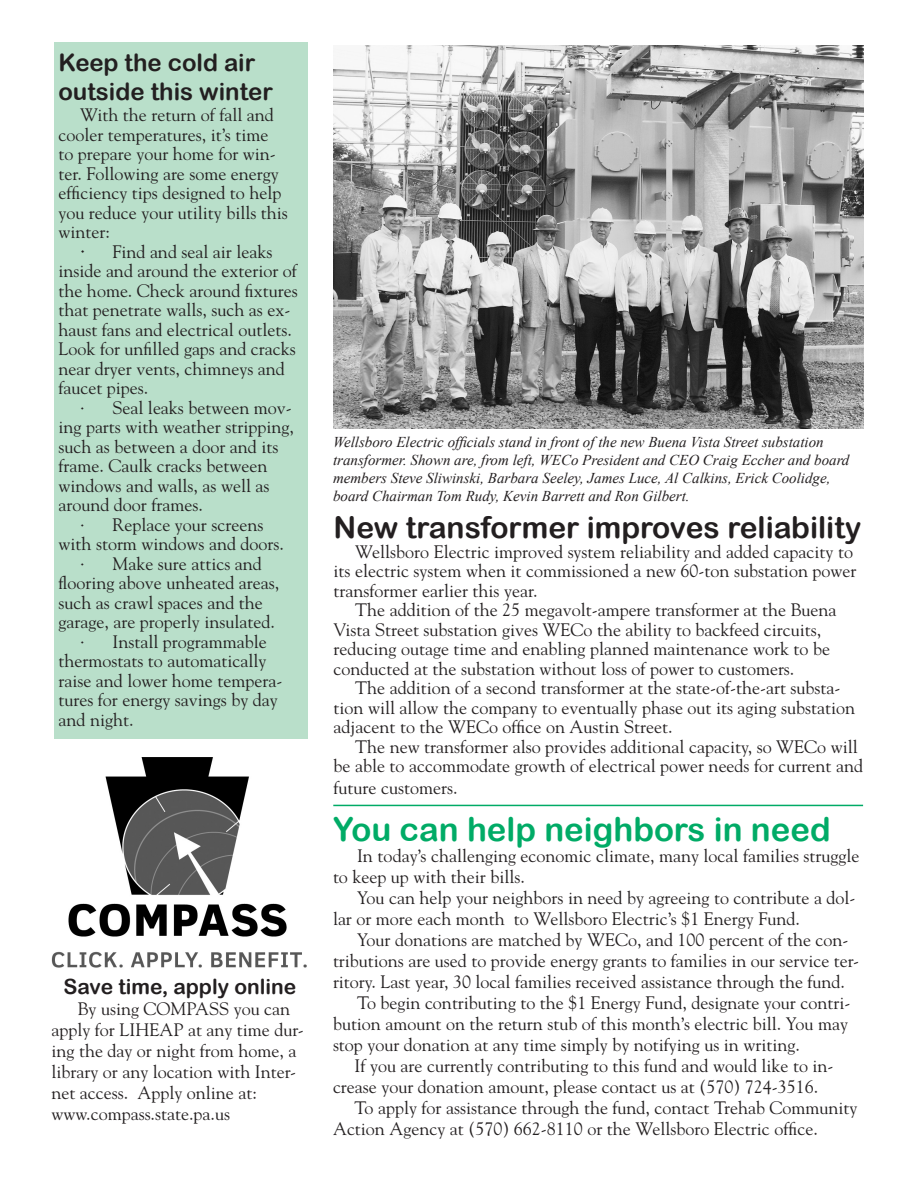
<style>
.page{position:relative;width:918px;height:1188px;background:#fff}
.page>*{position:absolute;margin:0;border:0;box-sizing:border-box;transform-origin:0 0}
.Headline{font:33px "Arial Rounded MT Bold";color:#00ab66}
.Headline-2{font:30px "Arial Rounded MT Bold";color:#231f20}
.Headline-3{font:24px/28.8px "Arial Rounded MT Bold";color:#231f20}
.Body_copy{font:21px "Arial Rounded MT Bold";color:#231f20}
.Body_copy-2{font:18px/19.5px "Goudy";color:#231f20}
.Body_Text{font:18px/21px "Goudy";color:#231f20}
.t1{font:italic 15px/18px "Times New Roman";color:#231f20}
.s1{font-size:21px}
</style>
<div class="page">
<div style="left:54px;top:42px;width:253px;height:697px;background:#b9dfca"></div>
<hr style="left:333px;top:805px;width:530px;height:1px;background:#00ab66">
<img style="left:333px;top:45px;width:530px;height:384px">
<img style="left:52px;top:758px;width:255px;height:210px">
<p class="Headline-3" style="left:58px;top:48px;width:216px">Keep the cold air outside this winter</p>
<p class="Body_copy-2" style="left:58px;top:105px;width:231px;text-indent:22px">With the return of fall and cooler temperatures, it’s time<br>to prepare your home for win&shy;ter. Following are some energy efficiency tips designed to help you reduce your utility bills this winter:</p>
<p class="Body_copy-2" style="left:58px;top:241px;width:241px;text-indent:22px"><span class="s1">·</span> Find and seal air leaks inside and around the exterior of the home. Check around fixtures that penetrate walls, such as ex&shy;haust fans and electrical outlets.<br>Look for unfilled gaps and cracks near dryer vents, chimneys and faucet pipes.</p>
<p class="Body_copy-2" style="left:58px;top:397px;width:237px;text-indent:22px">· Seal leaks between mov&shy;ing parts with weather stripping, such as between a door and its frame. Caulk cracks between windows and walls, as well as around door frames.</p>
<p class="Body_copy-2" style="left:58px;top:514px;width:227px;text-align:center">· Replace your screens<br>with storm windows and doors.</p>
<p class="Body_copy-2" style="left:58px;top:553px;width:222px;text-indent:22px">· Make sure attics and flooring above unheated areas, such as crawl spaces and the garage, are properly insulated.</p>
<p class="Body_copy-2" style="left:58px;top:631px;width:225px;text-indent:22px">· Install programmable thermostats to automatically raise and lower home tempera&shy;tures for energy savings by day and night.</p>
<p class="Body_copy" style="left:64px;top:975px;width:234px">Save time, apply online</p>
<p class="Body_copy-2" style="left:52px;top:998px;width:254px;line-height:21px;text-indent:26px">By using COMPASS you can apply for LIHEAP at any time dur&shy;ing the day or night from home, a library or any location with Inter&shy;net access. Apply online at: www.compass.state.pa.us</p>
<p class="t1" style="left:333px;top:433px;width:518px">Wellsboro Electric officials stand in front of the new Buena Vista Street substation transformer. Shown are, from left, WECo President and CEO Craig Eccher and board members Steve Sliwinski, Barbara Seeley, James Luce, Al Calkins, Erick Coolidge, board Chairman Tom Rudy, Kevin Barrett and Ron Gilbert.</p>
<p class="Headline-2" style="left:334px;top:510px;width:529px">New transformer improves reliability</p>
<p class="Body_copy-2" style="left:334px;top:541px;width:524px;text-indent:22px">Wellsboro Electric improved system reliability and added capacity to its electric system when it commissioned a new 60-ton substation power transformer earlier this year.</p>
<p class="Body_copy-2" style="left:334px;top:600px;width:504px;text-indent:22px">The addition of the 25 megavolt-ampere transformer at the Buena Vista Street substation gives WECo the ability to backfeed circuits, reducing outage time and enabling planned maintenance work to be conducted at the substation without loss of power to customers.</p>
<p class="Body_copy-2" style="left:334px;top:678px;width:523px;text-indent:22px">The addition of a second transformer at the state-of-the-art substa&shy;tion will allow the company to eventually phase out its aging substation adjacent to the WECo office on Austin Street.</p>
<p class="Body_copy-2" style="left:334px;top:736px;width:531px;text-align:right">The new transformer also provides additional capacity, so WECo will<br>be able to accommodate growth of electrical power needs for current and</p>
<p class="Body_copy-2" style="left:334px;top:777px;width:125px">future customers.</p>
<p class="Headline" style="left:333px;top:810px;width:499px">You can help neighbors in need</p>
<p class="Body_Text" style="left:333px;top:845px;width:528px;text-indent:24px">In today’s challenging economic climate, many local families struggle to keep up with their bills.</p>
<p class="Body_Text" style="left:333px;top:887px;width:524px;text-indent:24px">You can help your neighbors in need by agreeing to contribute a dol&shy;lar or more each month to Wellsboro Electric’s $1 Energy Fund.</p>
<p class="Body_Text" style="left:333px;top:929px;width:528px;text-indent:24px">Your donations are matched by WECo, and 100 percent of the con&shy;tributions are used to provide energy grants to families in our service ter&shy;ritory. Last year, 30 local families received assistance through the fund.</p>
<p class="Body_Text" style="left:333px;top:992px;width:519px;text-indent:24px">To begin contributing to the $1 Energy Fund, designate your contri&shy;bution amount on the return stub of this month’s electric bill. You may stop your donation at any time simply by notifying us in writing.</p>
<p class="Body_copy-2" style="left:333px;top:1055px;width:502px;line-height:21px;text-indent:22px">If you are currently contributing to this fund and would like to in&shy;crease your donation amount, please contact us at (570) 724-3516.</p>
<p class="Body_copy-2" style="left:333px;top:1097px;width:526px;line-height:21px;text-indent:22px">To apply for assistance through the fund, contact Trehab Community<br>Action Agency at (570) 662-8110 or the Wellsboro Electric office.</p>
</div>
